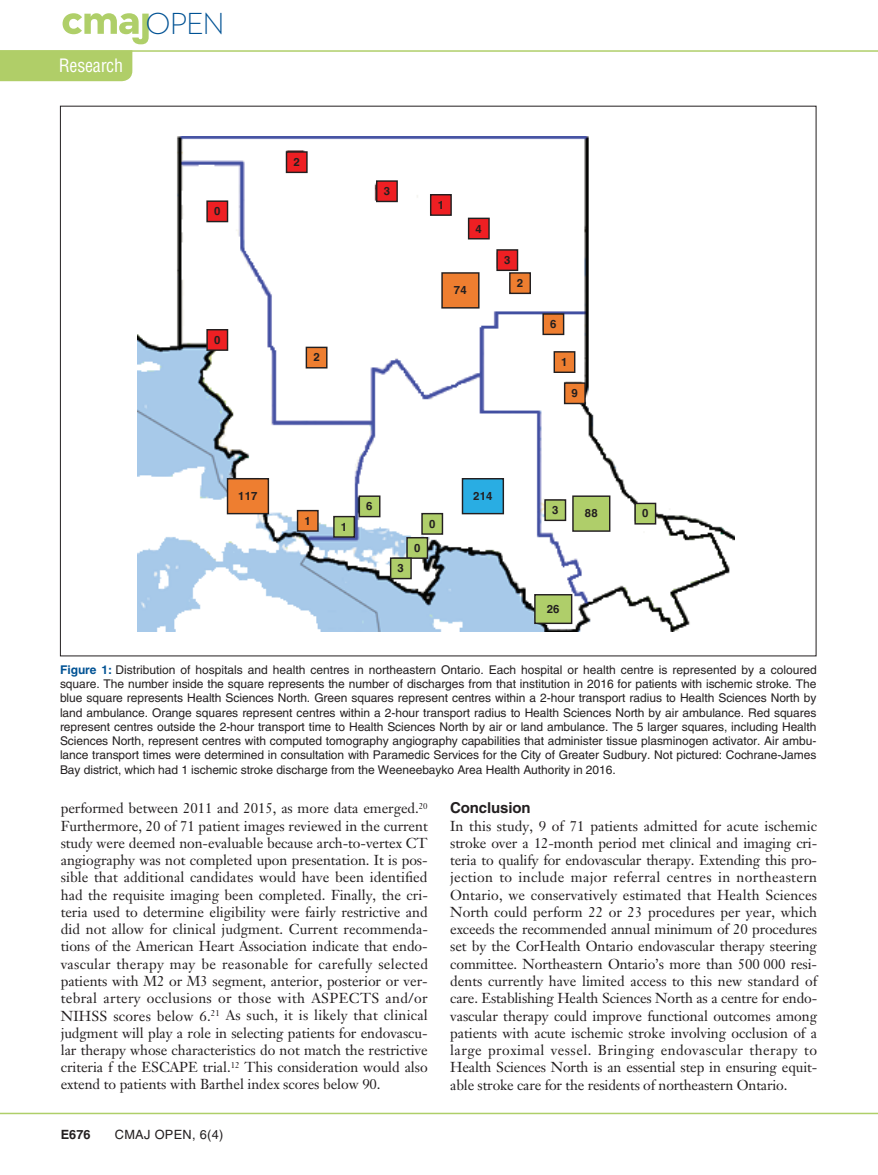
<style>
.page{position:relative;width:878px;height:1175px;background:#fff}
.page>*{position:absolute;margin:0;border:0;box-sizing:border-box;transform-origin:0 0}
.t1{font:300 31.05px "Neutraface 2 Text";color:#005294}
.t2{font:condensed 18px "Helvetica LT Std";letter-spacing:-.01em;color:#fff}
.t3{font:700 15px "Helvetica LT Std";letter-spacing:-.01em;color:#231f20}
.t4{font:14.25px/17.2px "Janson Text LT Std";letter-spacing:-.01em;color:#231f20;text-align:justify}
.t5{font:12.75px "Helvetica LT Std";letter-spacing:.025em;color:#231f20}
.t6{font:700 12.75px "Helvetica LT Std";color:#231f20}
.t7{font:12px/14.2px "Helvetica LT Std";letter-spacing:-.005em;color:#231f20;text-align:justify}
.t8{font:700 11.4px "Helvetica";letter-spacing:.01em;color:#231f20}
.s1{font-weight:700;color:#005294}
</style>
<div class="page">
<hr style="left:0;top:1112px;width:878px;height:2px;background:#afcf69">
<svg style="left:63px;top:13px;width:86px;height:31px"></svg>
<hr style="left:0;top:50px;width:878px;height:2px;background:#afcf69">
<div style="left:0;top:52px;width:132px;height:29px;background:#b0ce68"></div>
<img style="left:137px;top:137px;width:597px;height:494px">
<div style="left:462px;top:479px;width:41px;height:34px;background:#29ade3"></div>
<div style="left:462px;top:478px;width:42px;height:36px;border:1px solid #231f20"></div>
<div style="left:227px;top:479px;width:41px;height:34px;background:#ee7e30"></div>
<div style="left:227px;top:478px;width:42px;height:36px;border:1px solid #231f20"></div>
<div style="left:573px;top:496px;width:36px;height:35px;background:#afce6a"></div>
<div style="left:572px;top:495px;width:38px;height:37px;border:1px solid #231f20"></div>
<div style="left:442px;top:273px;width:37px;height:35px;background:#ee7e30"></div>
<div style="left:441px;top:272px;width:38px;height:36px;border:1px solid #231f20"></div>
<div style="left:535px;top:595px;width:36px;height:28px;background:#afce6a"></div>
<div style="left:534px;top:594px;width:38px;height:30px;border:1px solid #231f20"></div>
<div style="left:545px;top:500px;width:20px;height:20px;background:#afce6a"></div>
<div style="left:544px;top:499px;width:22px;height:22px;border:1px solid #231f20"></div>
<div style="left:635px;top:503px;width:20px;height:21px;background:#afce6a"></div>
<div style="left:634px;top:502px;width:22px;height:22px;border:1px solid #231f20"></div>
<div style="left:422px;top:513px;width:20px;height:21px;background:#afce6a"></div>
<div style="left:421px;top:513px;width:22px;height:22px;border:1px solid #231f20"></div>
<div style="left:407px;top:538px;width:20px;height:20px;background:#afce6a"></div>
<div style="left:406px;top:537px;width:22px;height:22px;border:1px solid #231f20"></div>
<div style="left:390px;top:558px;width:21px;height:20px;background:#afce6a"></div>
<div style="left:390px;top:557px;width:22px;height:22px;border:1px solid #231f20"></div>
<div style="left:359px;top:496px;width:21px;height:20px;background:#afce6a"></div>
<div style="left:358px;top:495px;width:22px;height:22px;border:1px solid #231f20"></div>
<div style="left:334px;top:516px;width:20px;height:21px;background:#afce6a"></div>
<div style="left:333px;top:516px;width:22px;height:22px;border:1px solid #231f20"></div>
<div style="left:297px;top:510px;width:21px;height:21px;background:#ee7e30"></div>
<div style="left:297px;top:510px;width:22px;height:22px;border:1px solid #231f20"></div>
<div style="left:306px;top:347px;width:21px;height:21px;background:#ee7e30"></div>
<div style="left:305px;top:347px;width:22px;height:21px;border:1px solid #231f20"></div>
<div style="left:564px;top:383px;width:21px;height:20px;background:#ee7e30"></div>
<div style="left:564px;top:382px;width:21px;height:22px;border:1px solid #231f20"></div>
<div style="left:554px;top:352px;width:20px;height:20px;background:#ee7e30"></div>
<div style="left:553px;top:351px;width:22px;height:22px;border:1px solid #231f20"></div>
<div style="left:543px;top:314px;width:20px;height:20px;background:#ee7e30"></div>
<div style="left:542px;top:313px;width:22px;height:22px;border:1px solid #231f20"></div>
<div style="left:510px;top:273px;width:20px;height:20px;background:#ee7e30"></div>
<div style="left:509px;top:272px;width:22px;height:22px;border:1px solid #231f20"></div>
<div style="left:286px;top:152px;width:21px;height:20px;background:#ee1f23"></div>
<div style="left:286px;top:151px;width:21px;height:22px;border:1px solid #231f20"></div>
<div style="left:207px;top:201px;width:20px;height:20px;background:#ee1f23"></div>
<div style="left:206px;top:200px;width:22px;height:22px;border:1px solid #231f20"></div>
<div style="left:207px;top:330px;width:20px;height:20px;background:#ee1f23"></div>
<div style="left:206px;top:329px;width:22px;height:22px;border:1px solid #231f20"></div>
<div style="left:377px;top:181px;width:20px;height:20px;background:#ee1f23"></div>
<div style="left:376px;top:180px;width:22px;height:22px;border:1px solid #231f20"></div>
<div style="left:497px;top:250px;width:20px;height:20px;background:#ee1f23"></div>
<div style="left:496px;top:249px;width:22px;height:22px;border:1px solid #231f20"></div>
<div style="left:468px;top:218px;width:21px;height:21px;background:#ee1f23"></div>
<div style="left:468px;top:218px;width:21px;height:21px;border:1px solid #231f20"></div>
<div style="left:430px;top:195px;width:21px;height:20px;background:#ee1f23"></div>
<div style="left:430px;top:194px;width:22px;height:22px;border:1px solid #231f20"></div>
<p class="t2" style="left:59px;top:54px;width:66px">Research</p>
<h1 class="t1" style="left:145px;top:4px;width:81px">OPEN</h1>
<p class="t8" style="left:214px;top:202px;width:8px">0</p>
<p class="t8" style="left:214px;top:330px;width:8px">0</p>
<p class="t8" style="left:293px;top:153px;width:8px">2</p>
<p class="t8" style="left:313px;top:348px;width:8px">2</p>
<p class="t8" style="left:383px;top:182px;width:8px">3</p>
<p class="t8" style="left:437px;top:195px;width:8px">1</p>
<p class="t8" style="left:475px;top:219px;width:8px">4</p>
<p class="t8" style="left:454px;top:281px;width:14px">74</p>
<p class="t8" style="left:504px;top:251px;width:8px">3</p>
<p class="t8" style="left:517px;top:273px;width:8px">2</p>
<p class="t8" style="left:550px;top:315px;width:8px">6</p>
<p class="t8" style="left:561px;top:353px;width:8px">1</p>
<p class="t8" style="left:571px;top:384px;width:8px">9</p>
<p class="t8" style="left:238px;top:487px;width:21px">117</p>
<p class="t8" style="left:473px;top:487px;width:21px">214</p>
<p class="t8" style="left:366px;top:497px;width:8px">6</p>
<p class="t8" style="left:304px;top:511px;width:8px">1</p>
<p class="t8" style="left:341px;top:517px;width:8px">1</p>
<p class="t8" style="left:397px;top:559px;width:8px">3</p>
<p class="t8" style="left:414px;top:538px;width:8px">0</p>
<p class="t8" style="left:429px;top:514px;width:8px">0</p>
<p class="t8" style="left:552px;top:501px;width:8px">3</p>
<p class="t8" style="left:642px;top:504px;width:8px">0</p>
<p class="t8" style="left:585px;top:504px;width:14px">88</p>
<p class="t8" style="left:546px;top:599px;width:14px">26</p>
<p class="t7" style="left:60px;top:662px;width:758px"><span class="s1">Figure 1:</span> Distribution of hospitals and health centres in northeastern Ontario. Each hospital or health centre is represented by a coloured square. The number inside the square represents the number of discharges from that institution in 2016 for patients with ischemic stroke. The blue square represents Health Sciences North. Green squares represent centres within a 2-hour transport radius to Health Sciences North by land ambulance. Orange squares represent centres within a 2-hour transport radius to Health Sciences North by air ambulance. Red squares represent centres outside the 2-hour transport time to Health Sciences North by air or land ambulance. The 5 larger squares, including Health Sciences North, represent centres with computed tomography angiography capabilities that administer tissue plasminogen activator. Air ambu&shy;lance transport times were determined in consultation with Paramedic Services for the City of Greater Sudbury. Not pictured: Cochrane-James Bay district, which had 1 ischemic stroke discharge from the Weeneebayko Area Health Authority in 2016.</p>
<p class="t4" style="left:61px;top:799px;width:369px">performed between 2011 and 2015, as more data emerged.<sup>20<br></sup>Furthermore, 20 of 71 patient images reviewed in the current study were deemed non-evaluable because arch-to-vertex CT angiography was not completed upon presentation. It is pos&shy;sible that additional candidates would have been identified had the requisite imaging been completed. Finally, the cri&shy;teria used to determine eligibility were fairly restrictive and did not allow for clinical judgment. Current recommenda&shy;tions of the American Heart Association indicate that endo&shy;vascular therapy may be reasonable for carefully selected patients with M2 or M3 segment, anterior, posterior or ver&shy;tebral artery occlusions or those with ASPECTS and/or NIHSS scores below 6.<sup>21</sup> As such, it is likely that clinical judgment will play a role in selecting patients for endovascu&shy;lar therapy whose characteristics do not match the restrictive criteria f the ESCAPE trial.<sup>12</sup> This consideration would also extend to patients with Barthel index scores below 90.</p>
<p class="t3" style="left:450px;top:799px;width:82px">Conclusion</p>
<p class="t4" style="left:450px;top:817px;width:368px">In this study, 9 of 71 patients admitted for acute ischemic stroke over a 12-month period met clinical and imaging cri&shy;teria to qualify for endovascular therapy. Extending this pro&shy;jection to include major referral centres in northeastern Ontario, we conservatively estimated that Health Sciences North could perform 22 or 23 procedures per year, which exceeds the recommended annual minimum of 20 procedures set by the CorHealth Ontario endovascular therapy steering committee. Northeastern Ontario’s more than 500 000 resi&shy;dents currently have limited access to this new standard of care. Establishing Health Sciences North as a centre for endo&shy;vascular therapy could improve functional outcomes among patients with acute ischemic stroke involving occlusion of a large proximal vessel. Bringing endovascular therapy to Health Sciences North is an essential step in ensuring equit&shy;able stroke care for the residents of northeastern Ontario.</p>
<p class="t6" style="left:61px;top:1126px;width:31px">E676</p>
<p class="t5" style="left:115px;top:1127px;width:110px">CMAJ OPEN, 6(4)</p>
</div>
